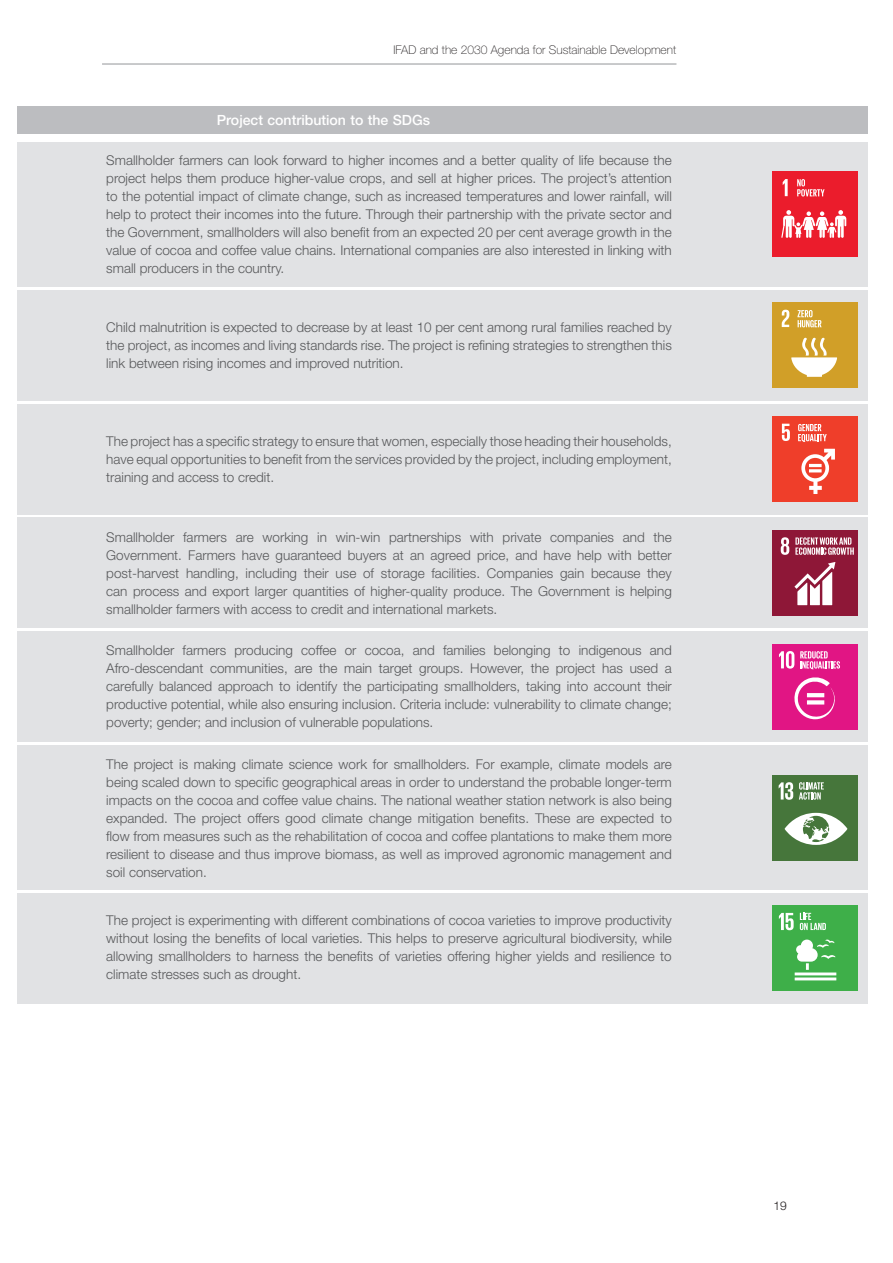
<style>
.page{position:relative;width:893px;height:1263px;background:#fff}
.page>*{position:absolute;margin:0;border:0;box-sizing:border-box;transform-origin:0 0}
.post2015_titles{font:500 14.1px "Helvetica Neue LT Std";color:#fff}
.Box_text{font:300 13.5px/18px "Helvetica Neue LT Std";color:#57585a;text-align:justify}
.t1{font:100 12px "Helvetica Neue LT Std";color:#231f20}
.t2{font:300 12px "Helvetica Neue LT Std";color:#231f20}
</style>
<div class="page">
<hr style="left:102px;top:64px;width:574px;height:1px;background:#939598">
<div style="left:17px;top:142px;width:850px;height:145px;background:#e1e2e4"></div>
<div style="left:17px;top:404px;width:850px;height:110px;background:#e1e2e4"></div>
<div style="left:17px;top:631px;width:850px;height:111px;background:#e1e2e4"></div>
<div style="left:17px;top:290px;width:850px;height:111px;background:#e1e2e4"></div>
<div style="left:17px;top:893px;width:850px;height:110px;background:#e1e2e4"></div>
<div style="left:17px;top:518px;width:850px;height:110px;background:#e1e2e4"></div>
<div style="left:17px;top:745px;width:850px;height:145px;background:#e1e2e4"></div>
<div style="left:17px;top:106px;width:850px;height:28px;background:#bcbdc0"></div>
<div style="left:773px;top:172px;width:85px;height:85px;background:#eb1c2c"></div>
<svg style="left:781px;top:210px;width:65px;height:28px"></svg>
<svg style="left:783px;top:179px;width:5px;height:17px"></svg>
<svg style="left:797px;top:179px;width:27px;height:17px"></svg>
<div style="left:773px;top:303px;width:85px;height:85px;background:#d19f28"></div>
<svg style="left:791px;top:338px;width:46px;height:39px"></svg>
<svg style="left:782px;top:310px;width:7px;height:17px"></svg>
<svg style="left:797px;top:310px;width:25px;height:17px"></svg>
<div style="left:773px;top:417px;width:85px;height:85px;background:#ef3e2a"></div>
<svg style="left:801px;top:449px;width:34px;height:45px"></svg>
<svg style="left:782px;top:424px;width:8px;height:17px"></svg>
<svg style="left:798px;top:424px;width:29px;height:18px"></svg>
<div style="left:773px;top:644px;width:85px;height:85px;background:#e11584"></div>
<svg style="left:794px;top:677px;width:41px;height:42px"></svg>
<svg style="left:807px;top:693px;width:17px;height:4px"></svg>
<svg style="left:779px;top:651px;width:15px;height:18px"></svg>
<svg style="left:800px;top:651px;width:40px;height:18px"></svg>
<div style="left:773px;top:530px;width:85px;height:85px;background:#8e1737"></div>
<svg style="left:794px;top:562px;width:41px;height:43px"></svg>
<svg style="left:781px;top:537px;width:8px;height:18px"></svg>
<svg style="left:795px;top:537px;width:59px;height:18px"></svg>
<div style="left:773px;top:775px;width:85px;height:85px;background:#46763b"></div>
<svg style="left:784px;top:813px;width:63px;height:32px"></svg>
<svg style="left:779px;top:782px;width:14px;height:18px"></svg>
<svg style="left:799px;top:782px;width:25px;height:18px"></svg>
<div style="left:773px;top:906px;width:85px;height:85px;background:#3eaf49"></div>
<hr style="left:795px;top:972px;width:41px;height:3px;background:#fff">
<hr style="left:795px;top:977px;width:41px;height:3px;background:#fff">
<svg style="left:796px;top:939px;width:39px;height:31px"></svg>
<svg style="left:779px;top:913px;width:15px;height:17px"></svg>
<svg style="left:800px;top:913px;width:26px;height:17px"></svg>
<p class="t1" style="left:393px;top:43px;width:284px">IFAD and the 2030 Agenda for Sustainable Development</p>
<p class="post2015_titles" style="left:217px;top:112px;width:215px">Project contribution to the SDGs</p>
<p class="Box_text" style="left:106px;top:151px;width:567px">Smallholder farmers can look forward to higher incomes and a better quality of life because the project helps them produce higher-value crops, and sell at higher prices. The project’s attention to the potential impact of climate change, such as increased temperatures and lower rainfall, will help to protect their incomes into the future. Through their partnership with the private sector and the Government, smallholders will also benefit from an expected 20 per cent average growth in the value of cocoa and coffee value chains. International companies are also interested in linking with small producers in the country.</p>
<p class="Box_text" style="left:106px;top:317px;width:567px">Child malnutrition is expected to decrease by at least 10 per cent among rural families reached by the project, as incomes and living standards rise. The project is refining strategies to strengthen this link between rising incomes and improved nutrition.</p>
<p class="Box_text" style="left:106px;top:432px;width:567px">The project has a specific strategy to ensure that women, especially those heading their households, have equal opportunities to benefit from the services provided by the project, including employment, training and access to credit.</p>
<p class="Box_text" style="left:106px;top:528px;width:567px">Smallholder farmers are working in win-win partnerships with private companies and the Government. Farmers have guaranteed buyers at an agreed price, and have help with better post‑harvest handling, including their use of storage facilities. Companies gain because they can process and export larger quantities of higher-quality produce. The Government is helping smallholder farmers with access to credit and international markets.</p>
<p class="Box_text" style="left:106px;top:641px;width:567px">Smallholder farmers producing coffee or cocoa, and families belonging to indigenous and Afro‑descendant communities, are the main target groups. However, the project has used a carefully balanced approach to identify the participating smallholders, taking into account their productive potential, while also ensuring inclusion. Criteria include: vulnerability to climate change; poverty; gender; and inclusion of vulnerable populations.</p>
<p class="Box_text" style="left:106px;top:754px;width:567px">The project is making climate science work for smallholders. For example, climate models are being scaled down to specific geographical areas in order to understand the probable longer-term impacts on the cocoa and coffee value chains. The national weather station network is also being expanded. The project offers good climate change mitigation benefits. These are expected to flow from measures such as the rehabilitation of cocoa and coffee plantations to make them more resilient to disease and thus improve biomass, as well as improved agronomic management and soil conservation.</p>
<p class="Box_text" style="left:106px;top:911px;width:567px">The project is experimenting with different combinations of cocoa varieties to improve productivity without losing the benefits of local varieties. This helps to preserve agricultural biodiversity, while allowing smallholders to harness the benefits of varieties offering higher yields and resilience to climate stresses such as drought.</p>
<p class="t2" style="left:773px;top:1198px;width:15px">19</p>
</div>
